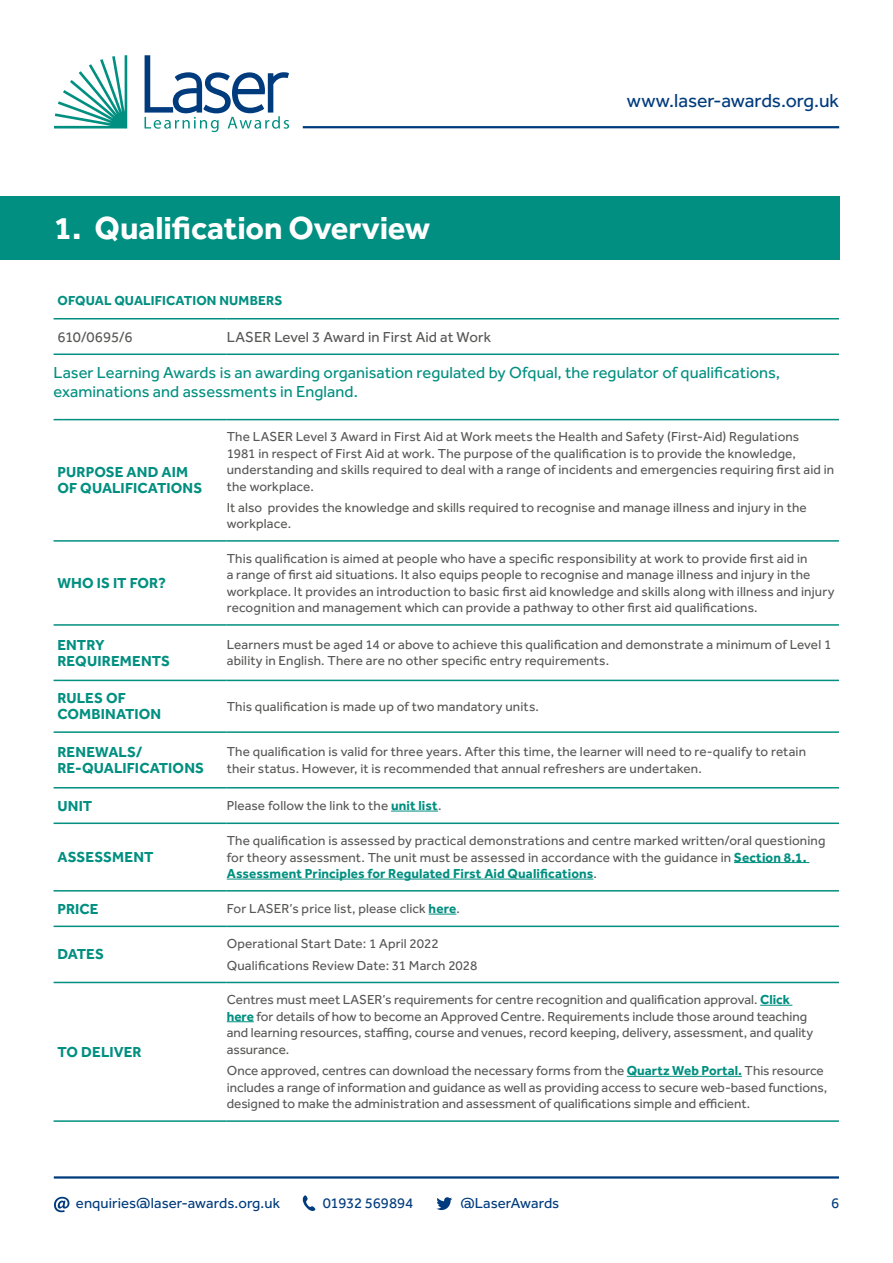
<style>
.page{position:relative;width:893px;height:1263px;background:#fff}
.page>*{position:absolute;margin:0;border:0;box-sizing:border-box;transform-origin:0 0}
.t1{font:700 33px "Effra";letter-spacing:-.005em;color:#fff}
.t2{font:19.5px "Effra";letter-spacing:-.005em;color:#003b7d}
.t3{font:16.5px/18.8px "Effra";color:#008f80}
.t4{font:700 15px/16.2px "Effra";letter-spacing:.01em;color:#008f80}
.t5{font:15px "Effra";color:#003b7d}
.t6{font:15px "Effra";color:#575756}
.t7{font:13.5px/16.5px "Effra";letter-spacing:.005em;color:#575756}
.t8{font:700 13.5px "Effra";letter-spacing:.015em;color:#008f80}
.s1{font-weight:700;color:#008f80}
</style>
<div class="page">
<hr style="left:54px;top:1176px;width:785px;height:2px;background:#003b7d">
<svg style="left:54px;top:55px;width:73px;height:73px"></svg>
<svg style="left:145px;top:55px;width:144px;height:77px"></svg>
<hr style="left:303px;top:126px;width:536px;height:2px;background:#003b7d">
<svg style="left:302px;top:1195px;width:14px;height:16px"></svg>
<svg style="left:436px;top:1197px;width:16px;height:13px"></svg>
<svg style="left:54px;top:1197px;width:15px;height:15px"></svg>
<div style="left:0;top:196px;width:839px;height:63px;background:#008f80"></div>
<svg style="left:54px;top:319px;width:785px;height:1px"></svg>
<hr style="left:54px;top:353px;width:173px;height:2px;background:#008f80">
<hr style="left:227px;top:353px;width:612px;height:2px;background:#008f80">
<hr style="left:54px;top:318px;width:173px;height:1px;background:#008f80">
<hr style="left:227px;top:318px;width:612px;height:1px;background:#008f80">
<svg style="left:54px;top:420px;width:785px;height:657px"></svg>
<hr style="left:54px;top:419px;width:173px;height:1px;background:#008f80">
<hr style="left:227px;top:419px;width:612px;height:1px;background:#008f80">
<hr style="left:54px;top:540px;width:173px;height:2px;background:#008f80">
<hr style="left:227px;top:540px;width:612px;height:2px;background:#008f80">
<hr style="left:54px;top:624px;width:173px;height:2px;background:#008f80">
<hr style="left:227px;top:624px;width:612px;height:2px;background:#008f80">
<hr style="left:54px;top:680px;width:173px;height:1px;background:#008f80">
<hr style="left:227px;top:680px;width:612px;height:1px;background:#008f80">
<hr style="left:54px;top:731px;width:173px;height:2px;background:#008f80">
<hr style="left:227px;top:731px;width:612px;height:2px;background:#008f80">
<hr style="left:54px;top:787px;width:173px;height:1px;background:#008f80">
<hr style="left:227px;top:787px;width:612px;height:1px;background:#008f80">
<hr style="left:54px;top:822px;width:173px;height:2px;background:#008f80">
<hr style="left:227px;top:822px;width:612px;height:2px;background:#008f80">
<hr style="left:54px;top:890px;width:173px;height:1px;background:#008f80">
<hr style="left:227px;top:890px;width:612px;height:1px;background:#008f80">
<hr style="left:54px;top:925px;width:173px;height:2px;background:#008f80">
<hr style="left:227px;top:925px;width:612px;height:2px;background:#008f80">
<hr style="left:54px;top:982px;width:173px;height:1px;background:#008f80">
<hr style="left:227px;top:982px;width:612px;height:1px;background:#008f80">
<hr style="left:54px;top:1120px;width:173px;height:2px;background:#008f80">
<hr style="left:227px;top:1120px;width:612px;height:2px;background:#008f80">
<hr style="left:391px;top:811px;width:47px;height:1px;background:#008f80">
<hr style="left:734px;top:862px;width:75px;height:1px;background:#008f80">
<hr style="left:227px;top:879px;width:366px;height:1px;background:#008f80">
<svg style="left:429px;top:914px;width:27px;height:1px"></svg>
<hr style="left:760px;top:1005px;width:32px;height:1px;background:#008f80">
<svg style="left:227px;top:1021px;width:27px;height:1px"></svg>
<hr style="left:627px;top:1076px;width:115px;height:1px;background:#008f80">
<h1 class="t1" style="left:54px;top:207px;width:378px">1. Qualification Overview</h1>
<h2 class="t2" style="left:627px;top:89px;width:214px">www.laser-awards.org.uk</h2>
<p class="t8" style="left:57px;top:293px;width:227px">OFQUAL QUALIFICATION NUMBERS</p>
<p class="t6" style="left:57px;top:328px;width:77px">610/0695/6</p>
<p class="t6" style="left:227px;top:328px;width:266px">LASER Level 3 Award in First Aid at Work</p>
<p class="t3" style="left:54px;top:363px;width:728px">Laser Learning Awards is an awarding organisation regulated by Ofqual, the regulator of qualifications, examinations and assessments in England.</p>
<p class="t4" style="left:57px;top:464px;width:146px">PURPOSE AND AIM<br>OF QUALIFICATIONS</p>
<p class="t4" style="left:57px;top:574px;width:110px">WHO IS IT FOR?</p>
<p class="t7" style="left:227px;top:428px;width:609px">The LASER Level 3 Award in First Aid at Work meets the Health and Safety (First-Aid) Regulations<br>1981 in respect of First Aid at work. The purpose of the qualification is to provide the knowledge, understanding and skills required to deal with a range of incidents and emergencies requiring first aid in the workplace.</p>
<p class="t7" style="left:227px;top:499px;width:581px">It also provides the knowledge and skills required to recognise and manage illness and injury in the workplace.</p>
<p class="t7" style="left:227px;top:550px;width:609px">This qualification is aimed at people who have a specific responsibility at work to provide first aid in<br>a range of first aid situations. It also equips people to recognise and manage illness and injury in the workplace. It provides an introduction to basic first aid knowledge and skills along with illness and injury recognition and management which can provide a pathway to other first aid qualifications.</p>
<p class="t4" style="left:57px;top:636px;width:114px">ENTRY<br>REQUIREMENTS</p>
<p class="t7" style="left:227px;top:636px;width:606px">Learners must be aged 14 or above to achieve this qualification and demonstrate a minimum of Level 1 ability in English. There are no other specific entry requirements.</p>
<p class="t4" style="left:57px;top:690px;width:105px">RULES OF<br>COMBINATION</p>
<p class="t7" style="left:227px;top:698px;width:314px">This qualification is made up of two mandatory units.</p>
<p class="t4" style="left:57px;top:743px;width:148px">RENEWALS/<br>RE-QUALIFICATIONS</p>
<p class="t7" style="left:227px;top:743px;width:581px">The qualification is valid for three years. After this time, the learner will need to re-qualify to retain their status. However, it is recommended that annual refreshers are undertaken.</p>
<p class="t4" style="left:57px;top:797px;width:36px">UNIT</p>
<p class="t7" style="left:227px;top:797px;width:216px">Please follow the link to the <span class="s1">unit list</span>.</p>
<p class="t4" style="left:57px;top:849px;width:98px">ASSESSMENT</p>
<p class="t7" style="left:227px;top:832px;width:600px">The qualification is assessed by practical demonstrations and centre marked written/oral questioning for theory assessment. The unit must be assessed in accordance with the guidance in <span class="s1">Section 8.1.<br>Assessment Principles for Regulated First Aid Qualifications</span>.</p>
<p class="t4" style="left:57px;top:900px;width:43px">PRICE</p>
<p class="t7" style="left:227px;top:900px;width:235px">For LASER’s price list, please click <span class="s1">here</span>.</p>
<p class="t4" style="left:57px;top:946px;width:48px">DATES</p>
<p class="t7" style="left:227px;top:933px;width:252px;line-height:21.6px">Operational Start Date: 1 April 2022<br>Qualifications Review Date: 31 March 2028</p>
<p class="t4" style="left:57px;top:1043px;width:86px">TO DELIVER</p>
<p class="t7" style="left:227px;top:991px;width:588px">Centres must meet LASER’s requirements for centre recognition and qualification approval. <span class="s1">Click here</span> for details of how to become an Approved Centre. Requirements include those around teaching and learning resources, staffing, course and venues, record keeping, delivery, assessment, and quality assurance.</p>
<p class="t7" style="left:227px;top:1062px;width:602px">Once approved, centres can download the necessary forms from the <span class="s1">Quartz Web Portal.</span> This resource includes a range of information and guidance as well as providing access to secure web-based functions, designed to make the administration and assessment of qualifications simple and efficient.</p>
<p class="t5" style="left:76px;top:1194px;width:206px">enquiries@laser-awards.org.uk</p>
<p class="t5" style="left:323px;top:1194px;width:92px">01932 569894</p>
<p class="t5" style="left:460px;top:1194px;width:100px">@LaserAwards</p>
<p class="t5" style="left:831px;top:1194px;width:10px">6</p>
</div>
